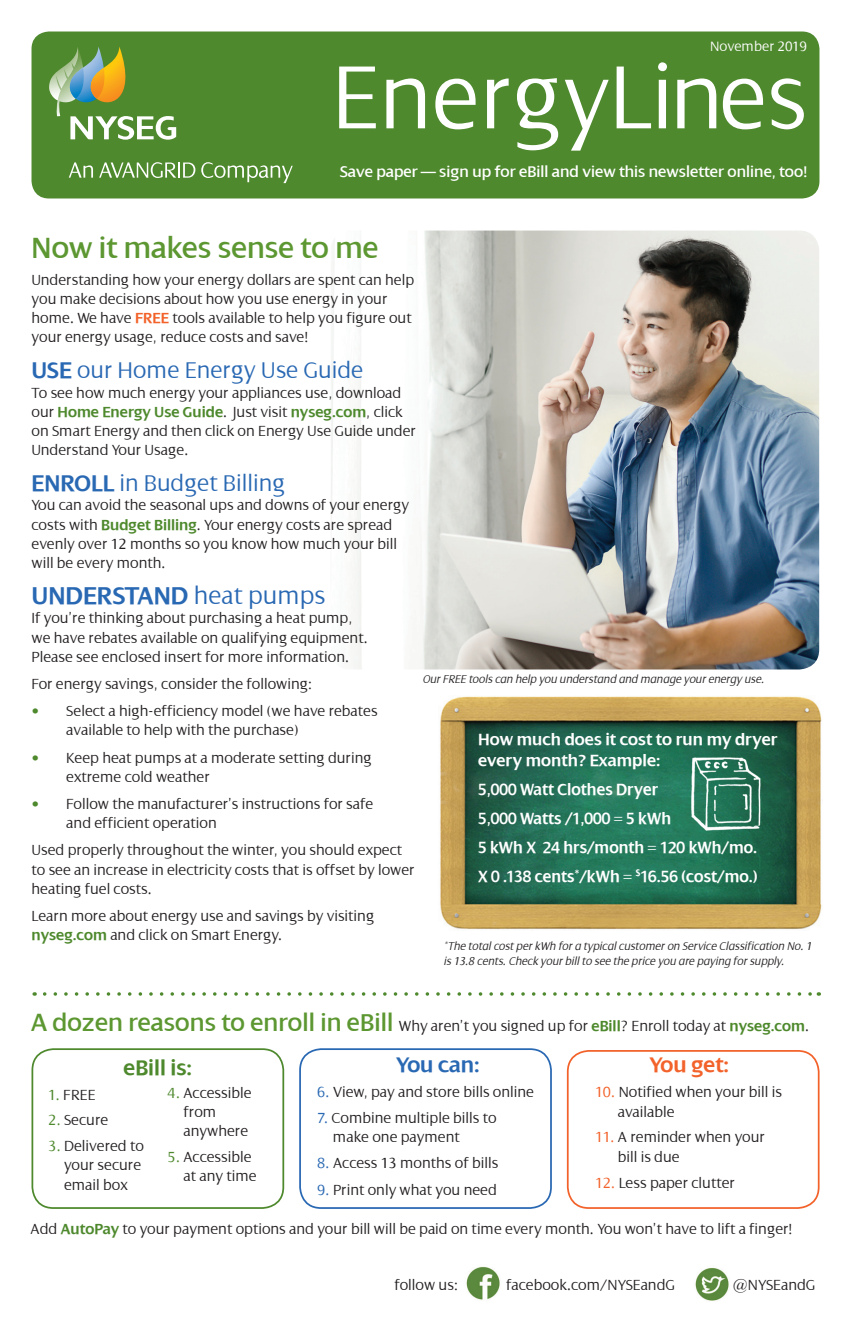
<style>
.page{position:relative;width:851px;height:1339px;background:#fff}
.page>*{position:absolute;margin:0;border:0;box-sizing:border-box;transform-origin:0 0}
.t1{font:300 96.6px "Dialog";color:#fff}
.t2{font:31.5px "Dialog";color:#5c9731}
.t3{font:600 26.25px "Dialog";color:#2968b3}
.t4{font:300 24.5px "Dialog";color:#2968b3}
.t5{font:600 22.75px "Dialog";color:#4e892d}
.t6{font:600 22.75px "Dialog";color:#f2622a}
.t7{font:600 22.75px "Dialog";color:#2968b3}
.t8{font:600 17.5px/28.9px "Dialog";color:#fff;scale:.95 1}
.t9{font:600 17.5px/21px "Dialog";color:#fff}
.t10{font:16.62px "Dialog";color:#fff}
.t11{font:300 15.75px/19.2px "Dialog";color:#231f20}
.t12{font:300 14.53px "Dialog";color:#fff}
.t13{font:italic 300 12.25px/14.7px "Dialog";color:#231f20}
.s1{font-weight:600;color:#f2622a}
.s2{font-weight:600}
.s3{font-weight:600;color:#4e892d}
.s4{font-weight:300}
.s5{color:#4e892d}
.s6{font-weight:400;font-size:26.25px;color:#5c9731}
.s7{color:#f2622a}
.s8{color:#2968b3}
</style>
<div class="page">
<div style="left:567px;top:1050px;width:252px;height:159px;border:2px solid #f2622a;border-radius:21px"></div>
<div style="left:32px;top:1048px;width:252px;height:161px;border:2px solid #4e892d;border-radius:21px"></div>
<div style="left:299px;top:1048px;width:253px;height:161px;border:2px solid #2968b3;border-radius:21px"></div>
<div style="left:32px;top:32px;width:787px;height:166px;background:#4e892d;border-radius:18px"></div>
<img style="left:464px;top:1264px;width:37px;height:37px;border-radius:19px">
<img style="left:693px;top:1265px;width:37px;height:38px;border-radius:19px">
<svg style="left:45px;top:992px;width:774px;height:4px"></svg>
<img style="left:331px;top:231px;width:488px;height:438px">
<img style="left:440px;top:696px;width:382px;height:234px">
<img style="left:677px;top:743px;width:97px;height:98px">
<svg style="left:49px;top:47px;width:127px;height:93px"></svg>
<svg style="left:69px;top:162px;width:24px;height:16px"></svg>
<svg style="left:99px;top:162px;width:96px;height:16px"></svg>
<svg style="left:201px;top:162px;width:92px;height:21px"></svg>
<p class="t12" style="left:710px;top:39px;width:99px">November 2019</p>
<h1 class="t1" style="left:332px;top:45px;width:477px">EnergyLines</h1>
<p class="t10" style="left:340px;top:163px;width:468px">Save paper — sign up for eBill and view this newsletter online, too!</p>
<h2 class="t2" style="left:32px;top:231px;width:348px">Now it makes sense to me</h2>
<p class="t11" style="left:32px;top:270px;width:384px">Understanding how your energy dollars are spent can help you make decisions about how you use energy in your home. We have <span class="s1">FREE</span> tools available to help you figure out your energy usage, reduce costs and save!</p>
<h3 class="t4" style="left:32px;top:357px;width:333px"><span class="s2">USE</span> our Home Energy Use Guide</h3>
<p class="t11" style="left:32px;top:383px;width:386px">To see how much energy your appliances use, download our <span class="s3">Home Energy Use Guide</span>. Just visit <span class="s3">nyseg.com</span>, click on Smart Energy and then click on Energy Use Guide under Understand Your Usage.</p>
<h3 class="t4" style="left:32px;top:470px;width:255px"><span class="s2">ENROLL</span> in Budget Billing</h3>
<p class="t11" style="left:32px;top:496px;width:379px">You can avoid the seasonal ups and downs of your energy costs with <span class="s3">Budget Billing</span>. Your energy costs are spread evenly over 12 months so you know how much your bill will be every month.</p>
<h3 class="t3" style="left:32px;top:581px;width:295px">UNDERSTAND <span class="s4">heat pumps</span></h3>
<p class="t11" style="left:32px;top:609px;width:338px">If you’re thinking about purchasing a heat pump, we have rebates available on qualifying equipment.<br>Please see enclosed insert for more information.</p>
<p class="t11" style="left:32px;top:674px;width:282px">For energy savings, consider the following:</p>
<p class="t11" style="left:66px;top:701px;width:313px;text-indent:-35px"><span class="s5">•</span> Select a high-efficiency model (we have rebates available to help with the purchase)</p>
<p class="t11" style="left:66px;top:748px;width:307px;text-indent:-35px"><span class="s5">•</span> Keep heat pumps at a moderate setting during extreme cold weather</p>
<p class="t11" style="left:66px;top:794px;width:308px;text-indent:-35px"><span class="s5">•</span> Follow the manufacturer’s instructions for safe and efficient operation</p>
<p class="t11" style="left:32px;top:840px;width:384px">Used properly throughout the winter, you should expect to see an increase in electricity costs that is offset by lower heating fuel costs.</p>
<p class="t11" style="left:32px;top:906px;width:344px">Learn more about energy use and savings by visiting <span class="s3">nyseg.com</span> and click on Smart Energy.</p>
<p class="t13" style="left:422px;top:671px;width:343px">Our FREE tools can help you understand and manage your energy use.</p>
<p class="t9" style="left:478px;top:729px;width:301px">How much does it cost to run my dryer every month? Example:</p>
<p class="t8" style="left:478px;top:775px;width:296px">5,000 Watt Clothes Dryer<br>5,000 Watts /1,000 = 5 kWh<br>5 kWh X 24 hrs/month = 120 kWh/mo.<br>X 0 .138 cents*/kWh = <sup>$</sup>16.56 (cost/mo.)</p>
<p class="t13" style="left:443px;top:938px;width:370px">*The total cost per kWh for a typical customer on Service Classification No. 1 is 13.8 cents. Check your bill to see the price you are paying for supply.</p>
<p class="t11" style="left:32px;top:1016px;width:779px"><span class="s6">A dozen reasons to enroll in eBill</span> Why aren’t you signed up for <span class="s3">eBill</span>? Enroll today at <span class="s3">nyseg.com</span>.</p>
<h3 class="t6" style="left:649px;top:1052px;width:81px">You get:</h3>
<p class="t11" style="left:617px;top:1083px;width:166px;text-indent:-23px"><span class="s7">10.</span> Notified when your bill is available</p>
<p class="t11" style="left:617px;top:1128px;width:149px;text-indent:-23px"><span class="s7">11.</span> A reminder when your bill is due</p>
<p class="t11" style="left:595px;top:1174px;width:141px"><span class="s7">12.</span> Less paper clutter</p>
<p class="t11" style="left:31px;top:1219px;width:763px">Add <span class="s3">AutoPay</span> to your payment options and your bill will be paid on time every month. You won’t have to lift a finger!</p>
<h3 class="t7" style="left:396px;top:1052px;width:85px">You can:</h3>
<p class="t11" style="left:317px;top:1083px;width:218px"><span class="s8">6.</span> View, pay and store bills online</p>
<p class="t11" style="left:333px;top:1108px;width:165px;text-indent:-16px"><span class="s8">7.</span> Combine multiple bills to make one payment</p>
<p class="t11" style="left:317px;top:1153px;width:183px"><span class="s8">8.</span> Access 13 months of bills</p>
<p class="t11" style="left:317px;top:1180px;width:181px"><span class="s8">9.</span> Print only what you need</p>
<h3 class="t5" style="left:124px;top:1055px;width:70px">eBill is:</h3>
<p class="t11" style="left:183px;top:1083px;width:70px;text-indent:-16px"><span class="s5">4.</span> Accessible from anywhere</p>
<p class="t11" style="left:183px;top:1147px;width:75px;text-indent:-16px"><span class="s5">5.</span> Accessible at any time</p>
<p class="t11" style="left:48px;top:1085px;width:49px"><span class="s5">1.</span> FREE</p>
<p class="t11" style="left:48px;top:1111px;width:61px"><span class="s5">2.</span> Secure</p>
<p class="t11" style="left:64px;top:1136px;width:81px;text-indent:-16px"><span class="s5">3.</span> Delivered to your secure email box</p>
<p class="t11" style="left:394px;top:1275px;width:65px">follow us:</p>
<p class="t11" style="left:506px;top:1275px;width:170px">facebook.com/NYSEandG</p>
<p class="t11" style="left:733px;top:1275px;width:84px">@NYSEandG</p>
</div>
